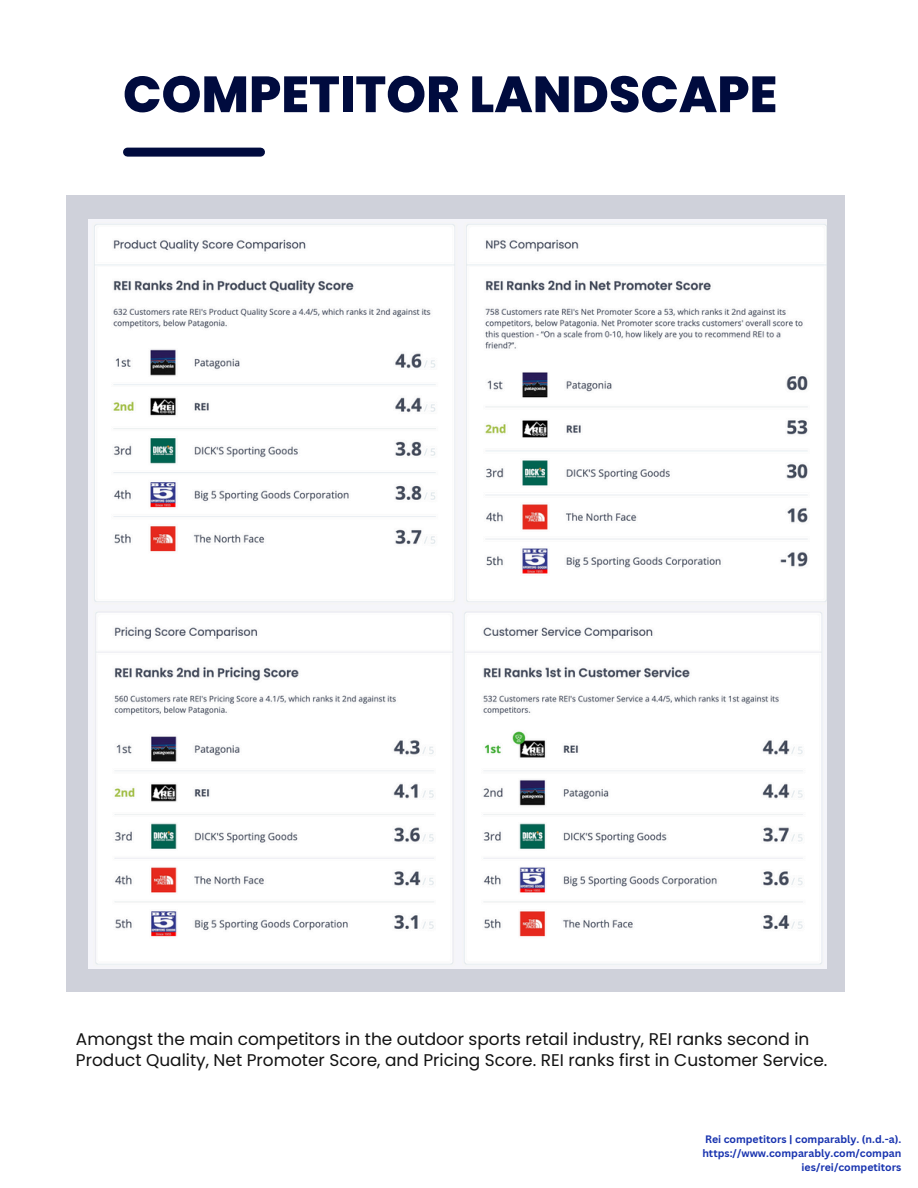
<style>
.page{position:relative;width:918px;height:1188px;background:#fff}
.page>*{position:absolute;margin:0;border:0;box-sizing:border-box;transform-origin:0 0}
.t1{font:800 50.85px "Poppins";color:#000b3e}
.t2{font:16.95px/20.2px "Poppins";color:#121212}
.t3{font:700 10.5px/14px "Canva Sans";color:#1833af;text-align:right}
</style>
<div class="page">
<div style="left:128px;top:148px;width:133px;height:9px;background:#000b3e"></div>
<div style="left:66px;top:195px;width:779px;height:797px;background:#cfd1da"></div>
<img style="left:88px;top:220px;width:738px;height:748px">
<p class="t1" style="left:123px;top:59px;width:656px">COMPETITOR LANDSCAPE</p>
<p class="t2" style="left:76px;top:1029px;width:753px">Amongst the main competitors in the outdoor sports retail industry, REI ranks second in<br>Product Quality, Net Promoter Score, and Pricing Score. REI ranks first in Customer Service.</p>
<h2 class="t3" style="left:702px;top:1132px;width:201px">Rei competitors | comparably. (n.d.-a). https://www.comparably.com/compan ies/rei/competitors</h2>
</div>
